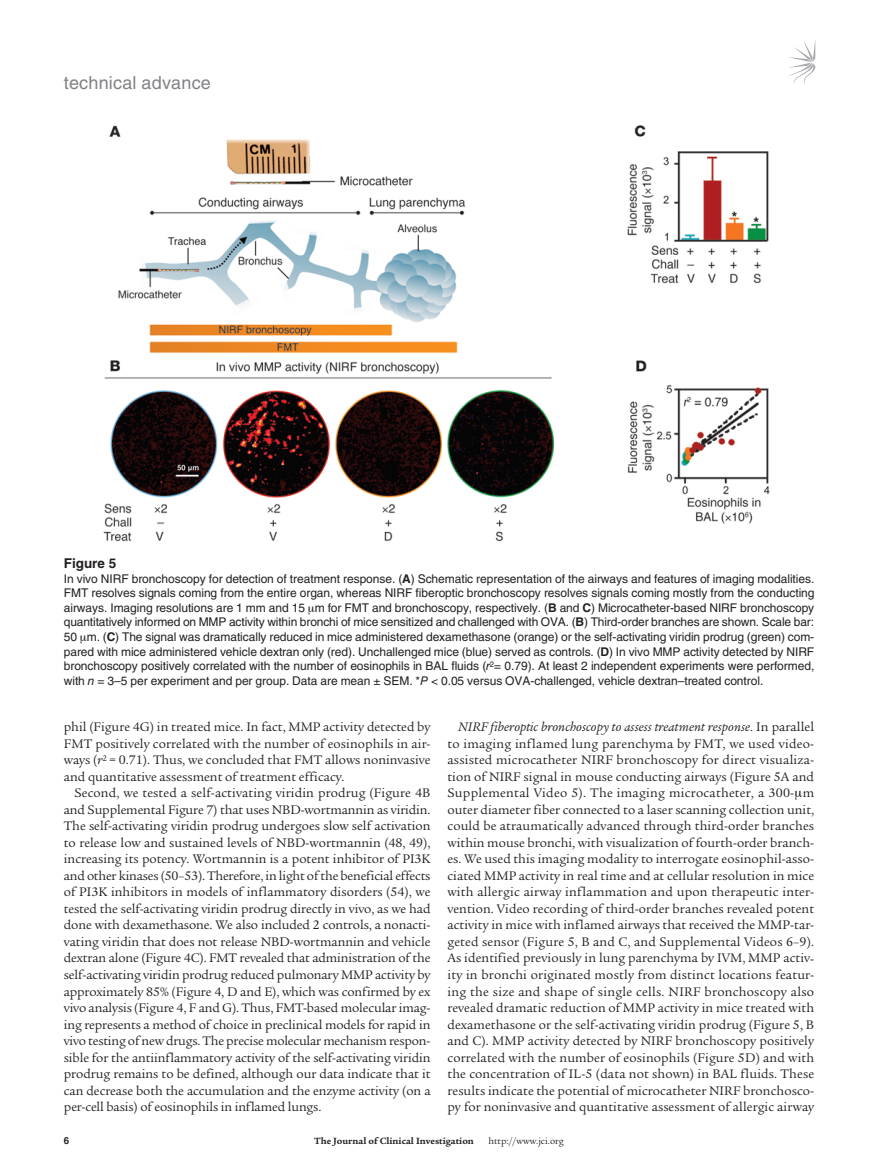
<style>
.page{position:relative;width:878px;height:1174px;background:#fff}
.page>*{position:absolute;margin:0;border:0;box-sizing:border-box;transform-origin:0 0}
.t1{font:18px "Helvetica LT Std";letter-spacing:.01em;color:#808285}
.t2{font:13.5px/16.5px "Legacy Serif Std";color:#231f20;text-align:justify}
.t3{font:700 13.5px "Helvetica LT Std";color:#231f20}
.t4{font:12px/14.7px "Helvetica LT Std";letter-spacing:-.005em;color:#231f20;text-align:justify}
.t5{font:700 9.75px "Legacy Serif Std";color:#231f20}
.t6{font:9.75px "Legacy Serif Std";color:#231f20}
.s1{font-weight:700}
.s2{font-style:italic}
</style>
<div class="page">
<svg style="left:789px;top:41px;width:26px;height:44px"></svg>
<img style="left:103px;top:125px;width:667px;height:417px">
<h1 class="t1" style="left:64px;top:72px;width:149px">technical advance</h1>
<p class="t3" style="left:64px;top:555px;width:53px">Figure 5</p>
<p class="t4" style="left:64px;top:571px;width:752px">In vivo NIRF bronchoscopy for detection of treatment response. (<span class="s1">A</span>) Schematic representation of the airways and features of imaging modalities.<br>FMT resolves signals coming from the entire organ, whereas NIRF fiberoptic bronchoscopy resolves signals coming mostly from the conducting airways. Imaging resolutions are 1 mm and 15 m for FMT and bronchoscopy, respectively. (<span class="s1">B</span> and <span class="s1">C</span>) Microcatheter-based NIRF bronchoscopy quantitatively informed on MMP activity within bronchi of mice sensitized and challenged with OVA. (<span class="s1">B</span>) Third-order branches are shown. Scale bar:<br>50 m. (<span class="s1">C</span>) The signal was dramatically reduced in mice administered dexamethasone (orange) or the self-activating viridin prodrug (green) com&shy;pared with mice administered vehicle dextran only (red). Unchallenged mice (blue) served as controls. (<span class="s1">D</span>) In vivo MMP activity detected by NIRF bronchoscopy positively correlated with the number of eosinophils in BAL fluids (<span class="s2">r</span><sup>2</sup>= 0.79). At least 2 independent experiments were performed, with <span class="s2">n</span> = 3–5 per experiment and per group. Data are mean ± SEM. *<span class="s2">P</span> &lt; 0.05 versus OVA-challenged, vehicle dextran–treated control.</p>
<p class="t2" style="left:64px;top:719px;width:368px">phil (Figure 4G) in treated mice. In fact, MMP activity detected by FMT positively correlated with the number of eosinophils in air&shy;ways (<span class="s2">r</span><sup>2</sup> = 0.71). Thus, we concluded that FMT allows noninvasive and quantitative assessment of treatment efficacy.</p>
<p class="t2" style="left:64px;top:785px;width:368px;text-indent:11px">Second, we tested a self-activating viridin prodrug (Figure 4B and Supplemental Figure 7) that uses NBD-wortmannin as viridin.<br>The self-activating viridin prodrug undergoes slow self activation to release low and sustained levels of NBD-wortmannin (48, 49), increasing its potency. Wortmannin is a potent inhibitor of PI3K and other kinases (50–53). Therefore, in light of the beneficial effects of PI3K inhibitors in models of inflammatory disorders (54), we tested the self-activating viridin prodrug directly in vivo, as we had done with dexamethasone. We also included 2 controls, a nonacti&shy;vating viridin that does not release NBD-wortmannin and vehicle dextran alone (Figure 4C). FMT revealed that administration of the self-activating viridin prodrug reduced pulmonary MMP activity by approximately 85% (Figure 4, D and E), which was confirmed by ex vivo analysis (Figure 4, F and G). Thus, FMT-based molecular imag&shy;ing represents a method of choice in preclinical models for rapid in vivo testing of new drugs. The precise molecular mechanism respon&shy;sible for the antiinflammatory activity of the self-activating viridin prodrug remains to be defined, although our data indicate that it can decrease both the accumulation and the enzyme activity (on a per-cell basis) of eosinophils in inflamed lungs.</p>
<p class="t2" style="left:447px;top:719px;width:368px;text-indent:11px"><span class="s2">NIRF fiberoptic bronchoscopy to assess treatment response</span>. In parallel to imaging inflamed lung parenchyma by FMT, we used video&shy;assisted microcatheter NIRF bronchoscopy for direct visualiza&shy;tion of NIRF signal in mouse conducting airways (Figure 5A and Supplemental Video 5). The imaging microcatheter, a 300- m outer diameter fiber connected to a laser scanning collection unit, could be atraumatically advanced through third-order branches within mouse bronchi, with visualization of fourth-order branch&shy;es. We used this imaging modality to interrogate eosinophil-asso&shy;ciated MMP activity in real time and at cellular resolution in mice with allergic airway inflammation and upon therapeutic inter&shy;vention. Video recording of third-order branches revealed potent activity in mice with inflamed airways that received the MMP-tar&shy;geted sensor (Figure 5, B and C, and Supplemental Videos 6–9).<br>As identified previously in lung parenchyma by IVM, MMP activ&shy;ity in bronchi originated mostly from distinct locations featur&shy;ing the size and shape of single cells. NIRF bronchoscopy also revealed dramatic reduction of MMP activity in mice treated with dexamethasone or the self-activating viridin prodrug (Figure 5, B and C). MMP activity detected by NIRF bronchoscopy positively correlated with the number of eosinophils (Figure 5D) and with the concentration of IL-5 (data not shown) in BAL fluids. These results indicate the potential of microcatheter NIRF bronchosco&shy;py for noninvasive and quantitative assessment of allergic airway</p>
<p class="t5" style="left:314px;top:1135px;width:161px">The Journal of Clinical Investigation</p>
<p class="t6" style="left:488px;top:1135px;width:77px">http://www.jci.org</p>
</div>
